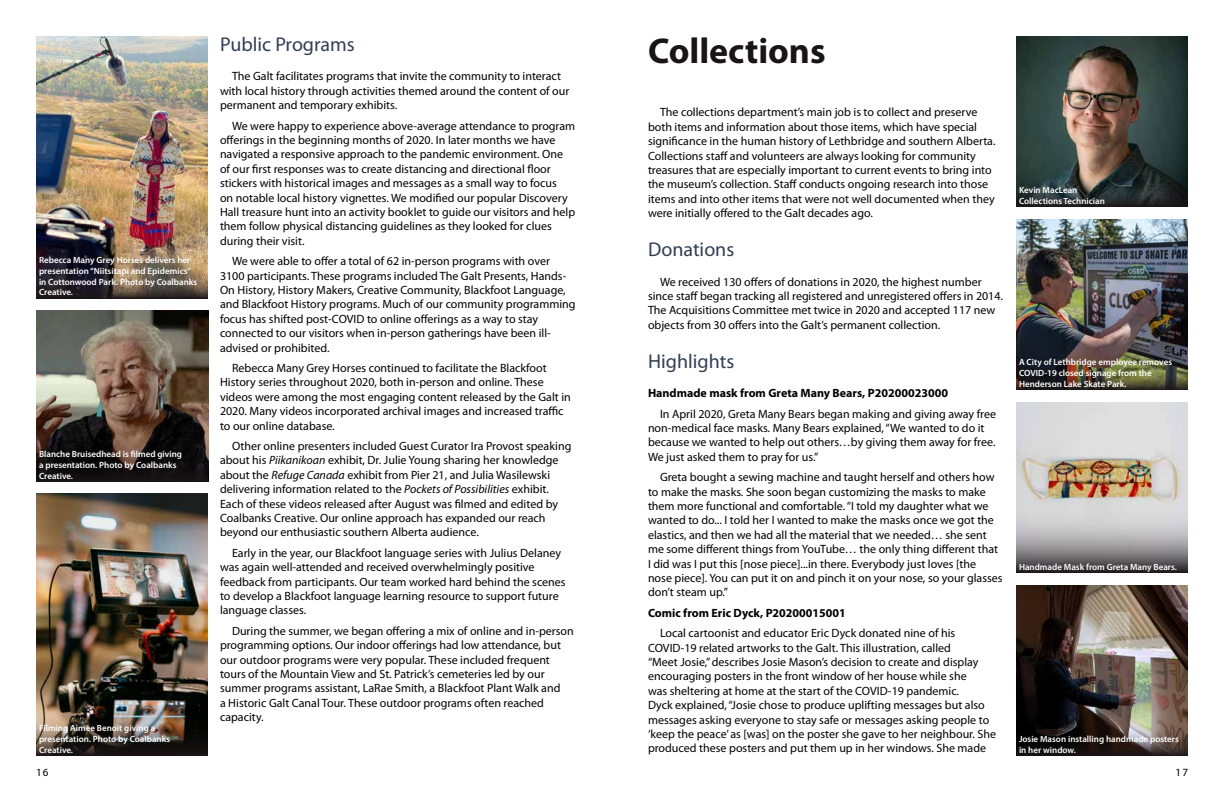
<style>
.page{position:relative;width:1224px;height:792px;background:#fff}
.page>*{position:absolute;margin:0;border:0;box-sizing:border-box;transform-origin:0 0}
.t1{font:700 36px "Myriad Pro";color:#1a1416}
.t2{font:20px "Myriad Pro";color:#313e56}
.t3{font:12px/14.4px "Myriad Pro";color:#000}
.t4{font:700 12px "Myriad Pro";color:#000}
.t5{font:11px "Myriad Pro";color:#000}
.t6{font:600 9px/10.8px "Myriad Pro";color:#fff}
.s1{font-style:italic}
</style>
<div class="page">
<img style="left:1016px;top:36px;width:172px;height:92px">
<svg style="left:1016px;top:128px;width:172px;height:79px;background:#3c423d"></svg>
<img style="left:36px;top:494px;width:172px;height:131px">
<img style="left:36px;top:625px;width:172px;height:131px">
<img style="left:36px;top:310px;width:172px;height:92px">
<svg style="left:36px;top:402px;width:172px;height:80px;background:#322722"></svg>
<img style="left:36px;top:36px;width:172px;height:183px">
<img style="left:36px;top:219px;width:172px;height:79px">
<img style="left:1016px;top:585px;width:172px;height:91px">
<img style="left:1016px;top:676px;width:172px;height:80px">
<img style="left:1016px;top:402px;width:172px;height:171px">
<img style="left:1016px;top:219px;width:172px;height:91px">
<img style="left:1016px;top:310px;width:172px;height:80px">
<p class="t6" style="left:39px;top:254px;width:160px">Rebecca Many Grey Horses delivers her presentation “Niitsitapi and Epidemics” in Cottonwood Park. Photo by Coalbanks<br>Creative.</p>
<p class="t6" style="left:39px;top:448px;width:145px">Blanche Bruisedhead is filmed giving a presentation. Photo by Coalbanks<br>Creative.</p>
<p class="t6" style="left:39px;top:723px;width:133px">Filming Aimee Benoit giving a presentation. Photo by Coalbanks<br>Creative.</p>
<h2 class="t2" style="left:220px;top:32px;width:136px">Public Programs</h2>
<p class="t3" style="left:220px;top:69px;width:351px;text-indent:12px">The Galt facilitates programs that invite the community to interact with local history through activities themed around the content of our permanent and temporary exhibits.</p>
<p class="t3" style="left:220px;top:118px;width:357px;text-indent:12px">We were happy to experience above-average attendance to program offerings in the beginning months of 2020. In later months we have navigated a responsive approach to the pandemic environment. One of our first responses was to create distancing and directional floor stickers with historical images and messages as a small way to focus<br>on notable local history vignettes. We modified our popular Discovery Hall treasure hunt into an activity booklet to guide our visitors and help them follow physical distancing guidelines as they looked for clues during their visit.</p>
<p class="t3" style="left:220px;top:254px;width:357px;text-indent:12px">We were able to offer a total of 62 in-person programs with over 3100 participants. These programs included The Galt Presents, Hands-On History, History Makers, Creative Community, Blackfoot Language, and Blackfoot History programs. Much of our community programming focus has shifted post-COVID to online offerings as a way to stay connected to our visitors when in-person gatherings have been ill&shy;advised or prohibited.</p>
<p class="t3" style="left:220px;top:361px;width:352px;text-indent:12px">Rebecca Many Grey Horses continued to facilitate the Blackfoot History series throughout 2020, both in-person and online. These videos were among the most engaging content released by the Galt in 2020. Many videos incorporated archival images and increased traffic to our online database.</p>
<p class="t3" style="left:220px;top:439px;width:353px;text-indent:12px">Other online presenters included Guest Curator Ira Provost speaking about his <span class="s1">Piikanikoan</span> exhibit, Dr. Julie Young sharing her knowledge about the <span class="s1">Refuge Canada</span> exhibit from Pier 21, and Julia Wasilewski delivering information related to the <span class="s1">Pockets of Possibilities</span> exhibit.<br>Each of these videos released after August was filmed and edited by Coalbanks Creative. Our online approach has expanded our reach beyond our enthusiastic southern Alberta audience.</p>
<p class="t3" style="left:220px;top:545px;width:347px;text-indent:12px">Early in the year, our Blackfoot language series with Julius Delaney was again well-attended and received overwhelmingly positive feedback from participants. Our team worked hard behind the scenes to develop a Blackfoot language learning resource to support future language classes.</p>
<p class="t3" style="left:220px;top:623px;width:355px;text-indent:12px">During the summer, we began offering a mix of online and in-person programming options. Our indoor offerings had low attendance, but our outdoor programs were very popular. These included frequent tours of the Mountain View and St. Patrick’s cemeteries led by our summer programs assistant, LaRae Smith, a Blackfoot Plant Walk and<br>a Historic Galt Canal Tour. These outdoor programs often reached capacity.</p>
<h1 class="t1" style="left:648px;top:27px;width:179px">Collections</h1>
<p class="t3" style="left:648px;top:105px;width:349px;text-indent:12px">The collections department’s main job is to collect and preserve both items and information about those items, which have special significance in the human history of Lethbridge and southern Alberta.<br>Collections staff and volunteers are always looking for community treasures that are especially important to current events to bring into the museum’s collection. Staff conducts ongoing research into those items and into other items that were not well documented when they were initially offered to the Galt decades ago.</p>
<h2 class="t2" style="left:648px;top:237px;width:88px">Donations</h2>
<p class="t3" style="left:648px;top:274px;width:357px;text-indent:12px">We received 130 offers of donations in 2020, the highest number since staff began tracking all registered and unregistered offers in 2014.<br>The Acquisitions Committee met twice in 2020 and accepted 117 new objects from 30 offers into the Galt’s permanent collection.</p>
<h2 class="t2" style="left:648px;top:349px;width:88px">Highlights</h2>
<p class="t4" style="left:648px;top:385px;width:301px">Handmade mask from Greta Many Bears, P20200023000</p>
<p class="t3" style="left:648px;top:406px;width:350px;text-indent:12px">In April 2020, Greta Many Bears began making and giving away free non-medical face masks. Many Bears explained, “We wanted to do it because we wanted to help out others…by giving them away for free.<br>We just asked them to pray for us.”</p>
<p class="t3" style="left:648px;top:470px;width:356px;text-indent:12px">Greta bought a sewing machine and taught herself and others how to make the masks. She soon began customizing the masks to make them more functional and comfortable. “I told my daughter what we wanted to do... I told her I wanted to make the masks once we got the elastics, and then we had all the material that we needed… she sent me some different things from YouTube… the only thing different that I did was I put this [nose piece]...in there. Everybody just loves [the nose piece]. You can put it on and pinch it on your nose, so your glasses don’t steam up.”</p>
<p class="t4" style="left:648px;top:605px;width:199px">Comic from Eric Dyck, P20200015001</p>
<p class="t3" style="left:648px;top:626px;width:350px;text-indent:12px">Local cartoonist and educator Eric Dyck donated nine of his COVID-19 related artworks to the Galt. This illustration, called<br>“Meet Josie,” describes Josie Mason’s decision to create and display encouraging posters in the front window of her house while she<br>was sheltering at home at the start of the COVID-19 pandemic.<br>Dyck explained, “Josie chose to produce uplifting messages but also messages asking everyone to stay safe or messages asking people to ‘keep the peace’ as [was] on the poster she gave to her neighbour. She produced these posters and put them up in her windows. She made</p>
<p class="t6" style="left:1019px;top:185px;width:87px">Kevin MacLean<br>Collections Technician</p>
<p class="t6" style="left:1019px;top:357px;width:155px">A City of Lethbridge employee removes<br>COVID-19 closed signage from the<br>Henderson Lake Skate Park.</p>
<p class="t6" style="left:1019px;top:561px;width:159px">Handmade Mask from Greta Many Bears.</p>
<p class="t6" style="left:1019px;top:734px;width:161px">Josie Mason installing handmade posters in her window.</p>
<p class="t5" style="left:36px;top:766px;width:14px">16</p>
<p class="t5" style="left:1176px;top:766px;width:14px">17</p>
</div>
